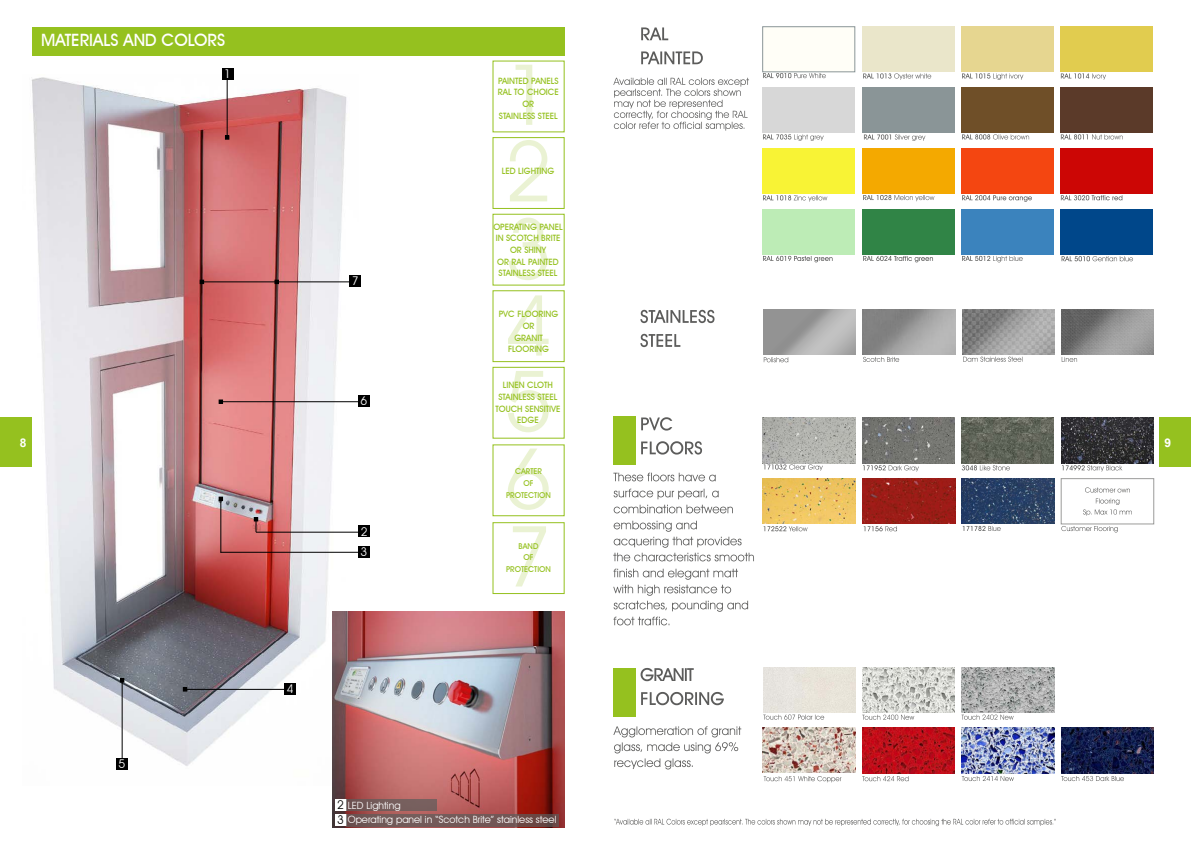
<style>
.page{position:relative;width:1191px;height:842px;background:#fff}
.page>*{position:absolute;margin:0;border:0;box-sizing:border-box;transform-origin:0 0}
.t1{font:84.6px/76.9px "Avant Garde IT Cby BT";color:#95c11f;text-align:justify}
.t2{font:500 17px "Avant Garde IT Cby BT";color:#fff}
.t3{font:12px "Avant Garde IT Cby BT";color:#fff}
.t4{font:700 12px "Arial";color:#fff}
.t5{font:12px/14.6px "Avant Garde IT Cby BT";color:#000}
.t6{font:10px/14.6px "Avant Garde IT Cby BT";color:#fff}
.t7{font:500 8.8px/11.7px "Avant Garde IT Cby BT";color:#95c11f;text-align:center}
.t8{font:500 8px/11.7px "Avant Garde IT Cby BT";color:#95c11f;text-align:center}
</style>
<div class="page">
<div style="left:1160px;top:417px;width:31px;height:49px;background:#95c11f"></div>
<div style="left:0;top:417px;width:31px;height:49px;background:#95c11f"></div>
<img style="left:31px;top:74px;width:327px;height:696px">
<img style="left:332px;top:612px;width:232px;height:216px">
<div style="left:32px;top:27px;width:532px;height:29px;background:#95c11f"></div>
<svg style="left:225px;top:135px;width:4px;height:5px"></svg>
<svg style="left:200px;top:280px;width:4px;height:4px"></svg>
<svg style="left:274px;top:280px;width:5px;height:4px"></svg>
<svg style="left:183px;top:687px;width:4px;height:4px"></svg>
<svg style="left:120px;top:678px;width:4px;height:4px"></svg>
<svg style="left:219px;top:497px;width:4px;height:4px"></svg>
<svg style="left:219px;top:399px;width:4px;height:5px"></svg>
<hr style="left:227px;top:78px;width:1px;height:59px;background:#000">
<svg style="left:254px;top:517px;width:4px;height:15px"></svg>
<hr style="left:185px;top:689px;width:101px;height:1px;background:#000">
<hr style="left:122px;top:680px;width:1px;height:78px;background:#000">
<hr style="left:220px;top:499px;width:1px;height:54px;background:#000">
<hr style="left:256px;top:532px;width:102px;height:1px;background:#000">
<hr style="left:202px;top:281px;width:147px;height:1px;background:#000">
<hr style="left:220px;top:552px;width:138px;height:1px;background:#000">
<hr style="left:220px;top:401px;width:138px;height:1px;background:#000">
<div style="left:222px;top:68px;width:11px;height:12px;background:#000"></div>
<div style="left:358px;top:526px;width:12px;height:11px;background:#000"></div>
<div style="left:349px;top:275px;width:12px;height:12px;background:#000"></div>
<div style="left:358px;top:546px;width:12px;height:11px;background:#000"></div>
<div style="left:358px;top:395px;width:12px;height:12px;background:#000"></div>
<div style="left:284px;top:683px;width:12px;height:12px;background:#000"></div>
<div style="left:116px;top:758px;width:12px;height:11px;background:#000"></div>
<div style="left:335px;top:799px;width:11px;height:12px;background:#fff"></div>
<div style="left:335px;top:814px;width:11px;height:11px;background:#fff"></div>
<div style="left:492px;top:137px;width:72px;height:72px;border:1px solid #95c11f"></div>
<div style="left:492px;top:290px;width:72px;height:72px;border:1px solid #95c11f"></div>
<div style="left:492px;top:522px;width:72px;height:72px;border:1px solid #95c11f"></div>
<div style="left:1160px;top:418px;width:31px;height:49px;background:#95c11f"></div>
<div style="left:0;top:418px;width:31px;height:49px;background:#95c11f"></div>
<svg style="left:346px;top:799px;width:91px;height:11px"></svg>
<svg style="left:346px;top:814px;width:212px;height:12px;background:#6f5553"></svg>
<svg style="left:640px;top:334px;width:40px;height:13px"></svg>
<svg style="left:640px;top:310px;width:74px;height:13px"></svg>
<svg style="left:614px;top:819px;width:442px;height:7px"></svg>
<img style="left:962px;top:309px;width:92px;height:45px">
<img style="left:1061px;top:309px;width:92px;height:45px">
<svg style="left:763px;top:357px;width:25px;height:5px"></svg>
<svg style="left:1061px;top:357px;width:16px;height:5px"></svg>
<svg style="left:863px;top:357px;width:36px;height:5px"></svg>
<svg style="left:963px;top:357px;width:59px;height:5px"></svg>
<svg style="left:641px;top:51px;width:62px;height:13px"></svg>
<svg style="left:641px;top:27px;width:27px;height:13px"></svg>
<svg style="left:613px;top:78px;width:136px;height:53px"></svg>
<img style="left:763px;top:418px;width:92px;height:45px">
<img style="left:763px;top:479px;width:92px;height:45px">
<img style="left:863px;top:479px;width:92px;height:45px">
<img style="left:862px;top:418px;width:92px;height:45px">
<img style="left:962px;top:479px;width:92px;height:45px">
<img style="left:961px;top:418px;width:93px;height:45px">
<img style="left:1061px;top:418px;width:92px;height:45px">
<div style="left:613px;top:417px;width:23px;height:48px;background:#95c11f"></div>
<svg style="left:613px;top:569px;width:135px;height:56px"></svg>
<svg style="left:613px;top:521px;width:141px;height:40px"></svg>
<svg style="left:613px;top:505px;width:120px;height:8px"></svg>
<svg style="left:613px;top:489px;width:105px;height:10px"></svg>
<svg style="left:613px;top:473px;width:102px;height:8px"></svg>
<svg style="left:641px;top:441px;width:61px;height:14px"></svg>
<svg style="left:641px;top:417px;width:31px;height:14px"></svg>
<svg style="left:763px;top:526px;width:44px;height:5px"></svg>
<svg style="left:863px;top:526px;width:34px;height:5px"></svg>
<svg style="left:962px;top:526px;width:38px;height:5px"></svg>
<svg style="left:1062px;top:465px;width:60px;height:7px"></svg>
<svg style="left:763px;top:464px;width:60px;height:7px"></svg>
<svg style="left:863px;top:465px;width:56px;height:7px"></svg>
<svg style="left:961px;top:465px;width:49px;height:5px"></svg>
<div style="left:613px;top:668px;width:23px;height:49px;background:#95c11f"></div>
<svg style="left:641px;top:692px;width:83px;height:13px"></svg>
<svg style="left:640px;top:668px;width:54px;height:13px"></svg>
<img style="left:862px;top:667px;width:92px;height:46px">
<img style="left:763px;top:728px;width:92px;height:45px">
<img style="left:961px;top:667px;width:93px;height:45px">
<div style="left:763px;top:667px;width:93px;height:46px;background:#e8e4db"></div>
<img style="left:961px;top:728px;width:93px;height:45px">
<img style="left:1061px;top:728px;width:92px;height:45px">
<img style="left:862px;top:728px;width:92px;height:45px">
<svg style="left:862px;top:715px;width:52px;height:5px"></svg>
<svg style="left:763px;top:776px;width:78px;height:6px"></svg>
<svg style="left:961px;top:714px;width:52px;height:6px"></svg>
<svg style="left:961px;top:776px;width:53px;height:5px"></svg>
<svg style="left:763px;top:714px;width:61px;height:6px"></svg>
<svg style="left:1061px;top:776px;width:63px;height:5px"></svg>
<svg style="left:862px;top:776px;width:46px;height:5px"></svg>
<svg style="left:613px;top:726px;width:128px;height:43px"></svg>
<div style="left:1060px;top:209px;width:92px;height:45px;background:#00478a"></div>
<div style="left:862px;top:87px;width:93px;height:46px;background:#8a9597"></div>
<div style="left:762px;top:209px;width:92px;height:45px;background:#bdecb6"></div>
<div style="left:862px;top:209px;width:93px;height:45px;background:#308446"></div>
<div style="left:862px;top:27px;width:93px;height:45px;background:#eae6ca"></div>
<div style="left:961px;top:209px;width:92px;height:45px;background:#3b83bd"></div>
<div style="left:862px;top:148px;width:93px;height:45px;background:#f4a900"></div>
<div style="left:762px;top:27px;width:93px;height:45px;background:#fffef7;border:1px solid #8a9597"></div>
<div style="left:961px;top:27px;width:92px;height:45px;background:#e6d690"></div>
<div style="left:961px;top:87px;width:92px;height:46px;background:#6f4f28"></div>
<div style="left:961px;top:148px;width:92px;height:45px;background:#f44611"></div>
<div style="left:1060px;top:148px;width:92px;height:45px;background:#cc0605"></div>
<div style="left:1060px;top:27px;width:92px;height:45px;background:#e1cc4f"></div>
<div style="left:1060px;top:87px;width:92px;height:46px;background:#5b3a29"></div>
<div style="left:762px;top:87px;width:92px;height:46px;background:#d7d7d7"></div>
<div style="left:762px;top:148px;width:92px;height:45px;background:#f8f335"></div>
<svg style="left:863px;top:73px;width:68px;height:7px"></svg>
<svg style="left:962px;top:73px;width:61px;height:7px"></svg>
<svg style="left:1060px;top:73px;width:46px;height:7px"></svg>
<svg style="left:763px;top:73px;width:63px;height:5px"></svg>
<svg style="left:962px;top:134px;width:67px;height:6px"></svg>
<svg style="left:962px;top:195px;width:70px;height:7px"></svg>
<svg style="left:1060px;top:195px;width:62px;height:5px"></svg>
<svg style="left:1060px;top:134px;width:62px;height:6px"></svg>
<svg style="left:763px;top:134px;width:60px;height:7px"></svg>
<svg style="left:763px;top:195px;width:64px;height:7px"></svg>
<svg style="left:962px;top:256px;width:60px;height:6px"></svg>
<svg style="left:763px;top:256px;width:69px;height:6px"></svg>
<svg style="left:863px;top:256px;width:70px;height:6px"></svg>
<svg style="left:863px;top:195px;width:71px;height:6px"></svg>
<svg style="left:1061px;top:256px;width:72px;height:5px"></svg>
<svg style="left:864px;top:134px;width:61px;height:7px"></svg>
<div style="left:1061px;top:478px;width:93px;height:46px;border:1px solid #9b9b9a"></div>
<svg style="left:1061px;top:526px;width:56px;height:6px"></svg>
<svg style="left:1083px;top:487px;width:48px;height:29px"></svg>
<h2 class="t2" style="left:41px;top:30px;width:186px">MATERIALS AND COLORS</h2>
<h1 class="t1" style="left:504px;top:56px;width:49px">1<br>2<br>3<br>4<br>5<br>6<br>7</h1>
<h3 class="t3" style="left:224px;top:67px;width:8px">1</h3>
<p class="t7" style="left:498px;top:75px;width:62px">PAINTED PANELS<br>RAL TO CHOICE<br>OR<br>STAINLESS STEEL</p>
<p class="t7" style="left:502px;top:165px;width:54px">LED LIGHTING</p>
<p class="t7" style="left:493px;top:221px;width:71px">OPERATING PANEL<br>IN SCOTCH BRITE<br>OR SHINY<br>OR RAL PAINTED<br>STAINLESS STEEL</p>
<p class="t7" style="left:499px;top:308px;width:61px">PVC FLOORING<br>OR<br>GRANIT<br>FLOORING</p>
<h3 class="t3" style="left:352px;top:274px;width:8px">7</h3>
<p class="t7" style="left:495px;top:379px;width:66px">LINEN CLOTH<br>STAINLESS STEEL<br>TOUCH SENSITIVE<br>EDGE</p>
<h3 class="t3" style="left:361px;top:394px;width:8px">6</h3>
<h3 class="t4" style="left:20px;top:434px;width:8px">8</h3>
<h3 class="t4" style="left:1164px;top:434px;width:8px">9</h3>
<p class="t8" style="left:506px;top:465px;width:46px">CARTER<br>OF<br>PROTECTION</p>
<h3 class="t3" style="left:361px;top:524px;width:8px">2</h3>
<p class="t8" style="left:506px;top:540px;width:46px">BAND<br>OF<br>PROTECTION</p>
<h3 class="t3" style="left:361px;top:544px;width:8px">3</h3>
<h3 class="t3" style="left:119px;top:756px;width:8px">5</h3>
<h3 class="t3" style="left:287px;top:682px;width:8px">4</h3>
<h3 class="t5" style="left:337px;top:798px;width:8px">2<br>3</h3>
<p class="t6" style="left:348px;top:797px;width:210px">LED Lighting<br>Operating panel in “Scotch Brite” stainless steel</p>
</div>
